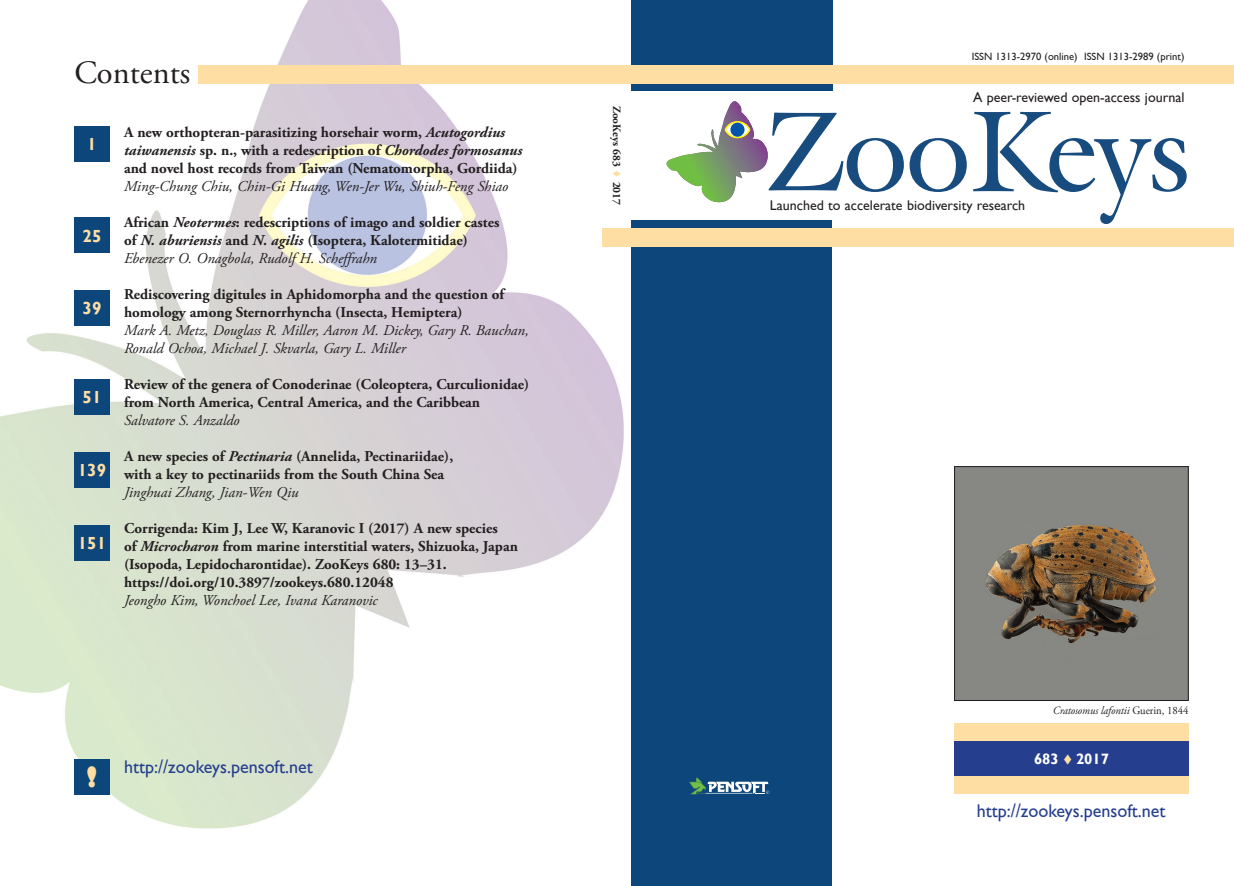
<style>
.page{position:relative;width:1234px;height:886px;background:#fff}
.page>*{position:absolute;margin:0;border:0;box-sizing:border-box;transform-origin:0 0}
.t1{font:32.5px "Adobe Garamond Pro";color:#231f20}
.t2{font:800 27.12px "Gill Sans";color:#ffdea4}
.t3{font:18.38px "Gill Sans";color:#253f8e}
.t4{font:700 17.5px "Gill Sans";color:#ffdea4}
.t5{font:700 15px/18px "Adobe Garamond Pro";color:#231f20}
.t6{font:italic 15px/18px "Adobe Garamond Pro";color:#231f20}
.t7{font:700 15px "Gill Sans";color:#fff}
.t8{font:14px "Gill Sans";color:#231f20}
.t9{font:italic 11.25px "Adobe Garamond Pro";color:#231f20;scale:.95 1}
.t10{font:700 11.25px "Adobe Garamond Pro";color:#231f20}
.t11{font:10.62px "Gill Sans";color:#231f20}
.s1{font-style:italic}
.s2{font-weight:400;font-style:italic}
.s3{color:#ffdea4}
.s4{font-style:normal}
</style>
<div class="page">
<img style="left:0;top:0;width:647px;height:829px">
<div style="left:631px;top:221px;width:200px;height:665px;background:#0d467b"></div>
<div style="left:631px;top:0;width:201px;height:91px;background:#0d467b"></div>
<svg style="left:689px;top:777px;width:80px;height:17px"></svg>
<div style="left:602px;top:228px;width:631px;height:18px;background:#ffdea4"></div>
<svg style="left:666px;top:101px;width:237px;height:102px"></svg>
<svg style="left:909px;top:138px;width:57px;height:54px"></svg>
<svg style="left:973px;top:112px;width:212px;height:112px"></svg>
<img style="left:956px;top:468px;width:230px;height:231px">
<div style="left:954px;top:466px;width:234px;height:235px;border:1px solid #231f20"></div>
<div style="left:74px;top:759px;width:36px;height:35px;background:#0d467b"></div>
<div style="left:74px;top:126px;width:36px;height:36px;background:#0d467b"></div>
<div style="left:74px;top:218px;width:36px;height:35px;background:#0d467b"></div>
<div style="left:74px;top:290px;width:36px;height:36px;background:#0d467b"></div>
<div style="left:74px;top:379px;width:36px;height:36px;background:#0d467b"></div>
<div style="left:74px;top:452px;width:36px;height:36px;background:#0d467b"></div>
<div style="left:74px;top:525px;width:36px;height:35px;background:#0d467b"></div>
<div style="left:954px;top:740px;width:234px;height:36px;background:#253f8e"></div>
<div style="left:954px;top:723px;width:234px;height:17px;background:#ffdea4"></div>
<div style="left:954px;top:776px;width:234px;height:18px;background:#ffdea4"></div>
<div style="left:198px;top:65px;width:1035px;height:19px;background:#ffdea4"></div>
<h1 class="t1" style="left:74px;top:53px;width:117px">Contents</h1>
<p class="t4" style="left:87px;top:134px;width:11px">1</p>
<p class="t4" style="left:82px;top:225px;width:20px">25</p>
<p class="t4" style="left:82px;top:298px;width:20px">39</p>
<p class="t4" style="left:82px;top:387px;width:20px">51</p>
<p class="t4" style="left:78px;top:460px;width:30px">139</p>
<p class="t4" style="left:78px;top:532px;width:30px">151</p>
<p class="t5" style="left:124px;top:123px;width:399px">A new orthopteran-parasitizing horsehair worm, <span class="s1">Acutogordius taiwanensis</span> sp. n., with a redescription of <span class="s1">Chordodes formosanus </span>and novel host records from Taiwan (Nematomorpha, Gordiida)</p>
<p class="t6" style="left:124px;top:177px;width:385px">Ming-Chung Chiu, Chin-Gi Huang, Wen-Jer Wu, Shiuh-Feng Shiao</p>
<p class="t5" style="left:124px;top:213px;width:377px">African <span class="s1">Neotermes</span>: redescriptions of imago and soldier castes of <span class="s1">N. aburiensis</span> and <span class="s1">N. agilis</span> (Isoptera, Kalotermitidae)<br><span class="s2">Ebenezer O. Onagbola, Rudolf H. Scheffrahn</span></p>
<p class="t5" style="left:124px;top:285px;width:382px">Rediscovering digitules in Aphidomorpha and the question of homology among Sternorrhyncha (Insecta, Hemiptera)</p>
<p class="t6" style="left:124px;top:321px;width:406px">Mark A. Metz, Douglass R. Miller, Aaron M. Dickey, Gary R. Bauchan,<br>Ronald Ochoa, Michael J. Skvarla, Gary L. Miller</p>
<p class="t5" style="left:124px;top:375px;width:406px">Review of the genera of Conoderinae (Coleoptera, Curculionidae) from North America, Central America, and the Caribbean</p>
<p class="t6" style="left:124px;top:411px;width:117px">Salvatore S. Anzaldo</p>
<p class="t5" style="left:124px;top:447px;width:330px">A new species of <span class="s1">Pectinaria</span> (Annelida, Pectinariidae), with a key to pectinariids from the South China Sea</p>
<p class="t6" style="left:124px;top:483px;width:176px">Jinghuai Zhang, Jian-Wen Qiu</p>
<p class="t5" style="left:124px;top:519px;width:395px">Corrigenda: Kim J, Lee W, Karanovic I (2017) A new species<br>of <span class="s1">Microcharon</span> from marine interstitial waters, Shizuoka, Japan (Isopoda, Lepidocharontidae). ZooKeys 680: 13–31. https://doi.org/10.3897/zookeys.680.12048</p>
<p class="t6" style="left:124px;top:591px;width:255px">Jeongho Kim, Wonchoel Lee, Ivana Karanovic</p>
<h2 class="t2" style="left:87px;top:760px;width:12px">!</h2>
<p class="t3" style="left:124px;top:756px;width:190px">http://zookeys.pensoft.net</p>
<p class="t10" style="left:623px;top:106px;width:101px;rotate:90deg">ZooKeys 683 <span class="s3">▼</span> 2017</p>
<p class="t11" style="left:971px;top:50px;width:214px">ISSN 1313-2970 (online) ISSN 1313-2989 (print)</p>
<p class="t8" style="left:972px;top:89px;width:213px">A peer-reviewed open-access journal</p>
<p class="t8" style="left:769px;top:197px;width:257px">Launched to accelerate biodiversity research</p>
<p class="t9" style="left:1052px;top:703px;width:144px">Cratosomus lafontii <span class="s4">Guerin, 1844</span></p>
<p class="t7" style="left:1033px;top:749px;width:77px">683 <span class="s3">▼</span> 2017</p>
<p class="t3" style="left:976px;top:799px;width:190px">http://zookeys.pensoft.net</p>
</div>
